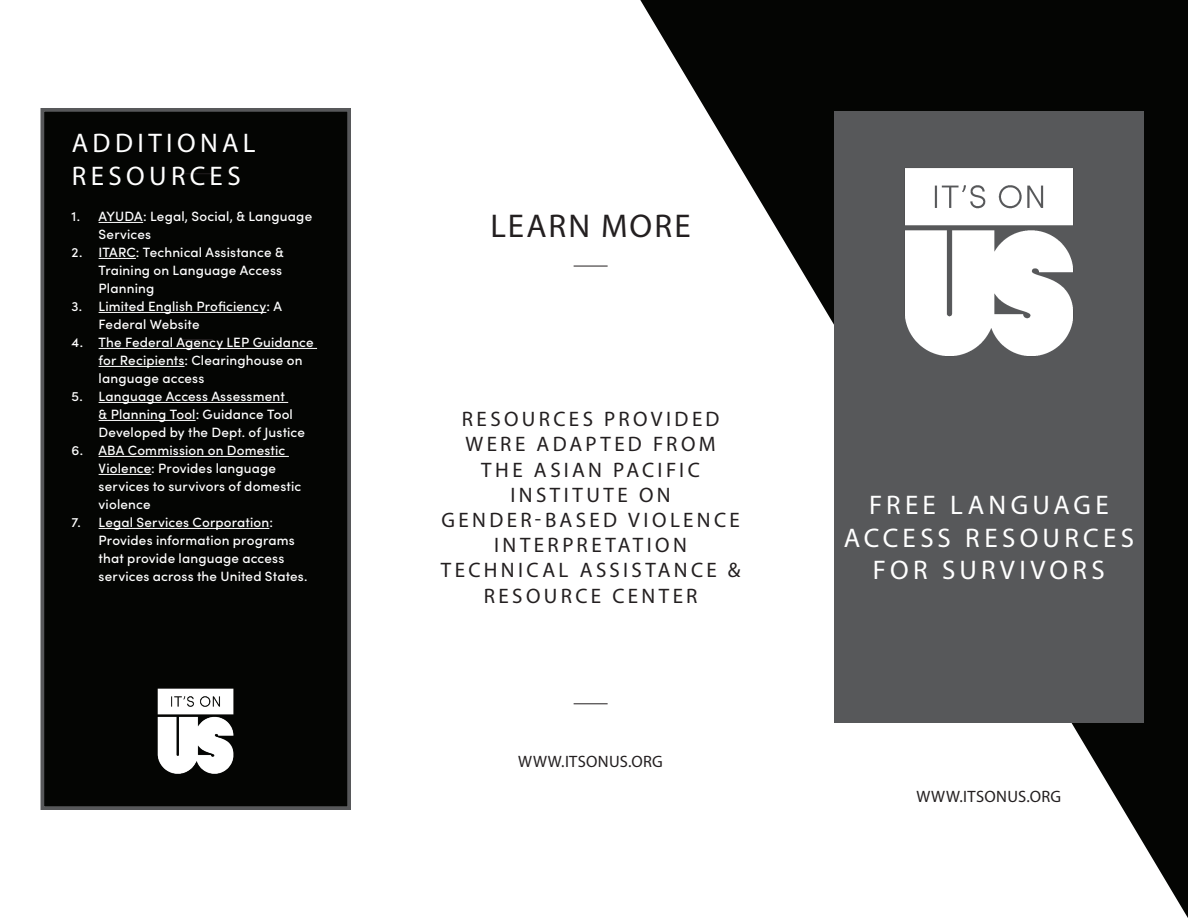
<style>
.page{position:relative;width:1188px;height:918px;background:#fff}
.page>*{position:absolute;margin:0;border:0;box-sizing:border-box;transform-origin:0 0}
.Header_-_Align_Left{font:33px "Myriad Pro";letter-spacing:.065em;color:#231f20}
.Header_-_Align_Left-2{font:27px/32.4px "Myriad Pro";letter-spacing:.16em;color:#fff}
.Pull_Text{font:21px/25.2px "Myriad Pro";letter-spacing:.16em;color:#231f20;text-align:center}
.Contact_Information{font:16.5px "Myriad Pro";letter-spacing:.02em;color:#231f20}
.t1{font:500 13.5px/18px "Sofia Pro";letter-spacing:.01em;color:#fff}
</style>
<div class="page">
<svg style="left:640px;top:0;width:548px;height:918px"></svg>
<div style="left:834px;top:112px;width:310px;height:611px;background:#57585a"></div>
<div style="left:40px;top:108px;width:311px;height:702px;background:#040503"></div>
<hr style="left:179px;top:173px;width:34px;height:1px;background:#231f20">
<hr style="left:179px;top:339px;width:34px;height:1px;background:#231f20">
<hr style="left:574px;top:266px;width:34px;height:1px;background:#231f20">
<hr style="left:574px;top:703px;width:34px;height:1px;background:#231f20">
<hr style="left:99px;top:222px;width:44px;height:1px;background:#fff">
<hr style="left:99px;top:258px;width:37px;height:1px;background:#fff">
<hr style="left:99px;top:312px;width:167px;height:1px;background:#fff">
<hr style="left:99px;top:348px;width:218px;height:1px;background:#fff">
<hr style="left:99px;top:366px;width:86px;height:1px;background:#fff">
<hr style="left:99px;top:402px;width:189px;height:1px;background:#fff">
<hr style="left:99px;top:420px;width:97px;height:1px;background:#fff">
<hr style="left:99px;top:456px;width:190px;height:1px;background:#fff">
<hr style="left:99px;top:474px;width:52px;height:1px;background:#fff">
<hr style="left:99px;top:528px;width:170px;height:1px;background:#fff">
<img style="left:905px;top:168px;width:168px;height:188px">
<img style="left:151px;top:673px;width:90px;height:116px">
<p class="Header_-_Align_Left-2" style="left:72px;top:127px;width:185px">ADDITIONAL<br>RESOURCES</p>
<p class="t1" style="left:99px;top:207px;width:215px;text-indent:-27px">1. AYUDA: Legal, Social, &amp; Language<br>Services</p>
<p class="t1" style="left:99px;top:243px;width:187px;text-align:justify;text-indent:-27px">2. ITARC: Technical Assistance &amp; Training on Language Access Planning</p>
<p class="t1" style="left:99px;top:297px;width:185px;text-indent:-27px">3. Limited English Proficiency: A<br>Federal Website</p>
<p class="t1" style="left:99px;top:333px;width:217px;text-indent:-27px">4. The Federal Agency LEP Guidance for Recipients: Clearinghouse on language access</p>
<p class="t1" style="left:99px;top:387px;width:208px;text-indent:-27px">5. Language Access Assessment<br>&amp; Planning Tool: Guidance Tool<br>Developed by the Dept. of Justice</p>
<p class="t1" style="left:99px;top:441px;width:204px;text-indent:-27px">6. ABA Commission on Domestic<br>Violence: Provides language services to survivors of domestic violence</p>
<p class="t1" style="left:99px;top:513px;width:210px;text-indent:-27px">7. Legal Services Corporation:<br>Provides information programs that provide language access services across the United States.</p>
<p class="Header_-_Align_Left" style="left:491px;top:206px;width:202px">LEARN MORE</p>
<p class="Pull_Text" style="left:462px;top:406px;width:259px;text-align:left">RESOURCES PROVIDED<br>WERE ADAPTED FROM</p>
<p class="Pull_Text" style="left:481px;top:457px;width:220px">THE ASIAN PACIFIC<br>INSTITUTE ON</p>
<p class="Pull_Text" style="left:441px;top:507px;width:301px">GENDER-BASED VIOLENCE<br>INTERPRETATION<br>TECHNICAL ASSISTANCE &amp;<br>RESOURCE CENTER</p>
<p class="Contact_Information" style="left:518px;top:752px;width:146px">WWW.ITSONUS.ORG</p>
<p class="Header_-_Align_Left-2" style="left:869px;top:489px;width:241px">FREE LANGUAGE</p>
<p class="Header_-_Align_Left-2" style="left:844px;top:521px;width:292px">ACCESS RESOURCES</p>
<p class="Header_-_Align_Left-2" style="left:873px;top:553px;width:233px">FOR SURVIVORS</p>
<p class="Contact_Information" style="left:917px;top:786px;width:146px">WWW.ITSONUS.ORG</p>
</div>
